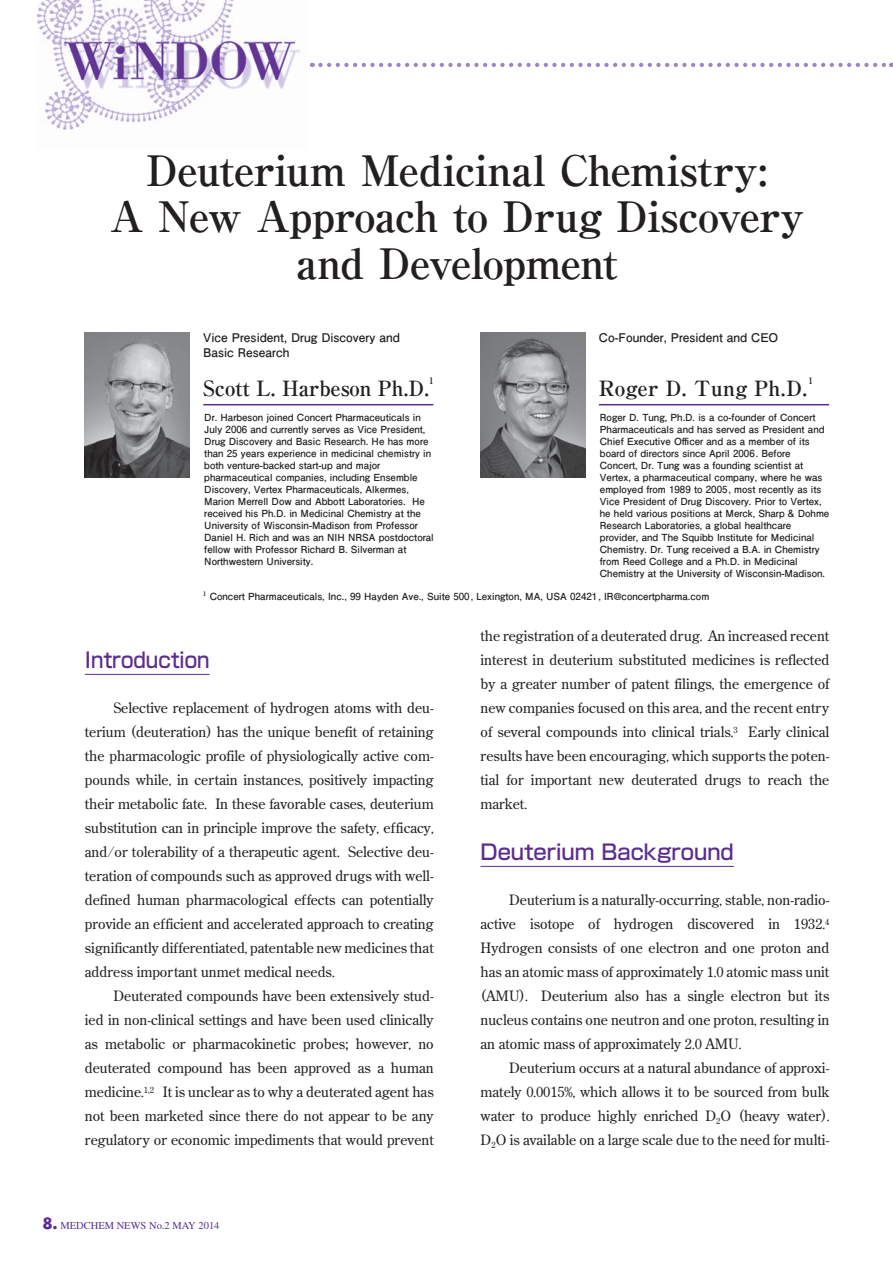
<style>
.page{position:relative;width:893px;height:1263px;background:#fff}
.page>*{position:absolute;margin:0;border:0;box-sizing:border-box;transform-origin:0 0}
.t1{font:42px/46.5px "Ryumin Pro Bold 90 pv RKSJ H";letter-spacing:-.025em;color:#231f20;text-align:center}
.t2{font:21px "Ryumin Pro Bold 90 pv RKSJ H";letter-spacing:-.01em;color:#231f20}
.t3{font:21px "Shin Go Pro Medium 90 pv RKSJ H";color:#5c2d91}
.t4{font:21px "Shin Go Pro Medium 90 pv RKSJ H";color:#5c2d91;scale:.94 1}
.t5{font:14.25px/24px "Century Old Style Std";color:#231f20}
.t6{font:12px/15px "Futo Go B101 Pro Bold 90 pv RKSJ H";color:#231f20}
.t7{font:10.5px "Times";color:#5c2d91}
.t8{font:9.75px/12px "Futo Go B101 Pro Bold 90 pv RKSJ H";color:#231f20}
.t9{font:9px "Ryumin Pro Bold 90 pv RKSJ H";color:#231f20}
.t10{font:6.3px "Ryumin Pro Bold 90 pv RKSJ H";color:#231f20}
.s1{font-family:"Ryumin Pro Regular 90 pv RKSJ H"}
.s2{font-family:"Futura";font-weight:700;font-size:15px}
</style>
<div class="page">
<svg style="left:320px;top:63px;width:572px;height:4px"></svg>
<img style="left:37px;top:0;width:263px;height:130px">
<hr style="left:85px;top:674px;width:125px;height:1px;background:#5c2d91">
<hr style="left:480px;top:866px;width:253px;height:1px;background:#5c2d91">
<hr style="left:203px;top:404px;width:230px;height:1px;background:#5c2d91">
<hr style="left:599px;top:404px;width:230px;height:1px;background:#5c2d91">
<img style="left:480px;top:333px;width:105px;height:144px">
<img style="left:85px;top:333px;width:105px;height:144px">
<h1 class="t1" style="left:110px;top:153px;width:696px">Deuterium Medicinal Chemistry:<br>A New Approach to Drug Discovery and Development</h1>
<p class="t6" style="left:203px;top:332px;width:198px">Vice President, Drug Discovery and<br>Basic Research</p>
<h2 class="t2" style="left:203px;top:381px;width:227px">Scott L. Harbeson Ph.D.</h2>
<p class="t9" style="left:429px;top:377px;width:6px">1</p>
<p class="t8" style="left:204px;top:413px;width:231px">Dr. Harbeson joined Concert Pharmaceuticals in July 2006 and currently serves as Vice President, Drug Discovery and Basic Research. He has more than 25 years experience in medicinal chemistry in both venture-backed start-up and major pharmaceutical companies, including Ensemble Discovery, Vertex Pharmaceuticals, Alkermes, Marion Merrell Dow and Abbott Laboratories. He received his Ph.D. in Medicinal Chemistry at the University of Wisconsin-Madison from Professor Daniel H. Rich and was an NIH NRSA postdoctoral fellow with Professor Richard B. Silverman at Northwestern University.</p>
<p class="t6" style="left:599px;top:332px;width:181px">Co-Founder, President and CEO</p>
<h2 class="t2" style="left:599px;top:381px;width:210px">Roger D. Tung Ph.D.</h2>
<p class="t9" style="left:808px;top:377px;width:6px">1</p>
<p class="t8" style="left:600px;top:413px;width:231px">Roger D. Tung, Ph.D. is a co-founder of Concert Pharmaceuticals and has served as President and Chief Executive Officer and as a member of its board of directors since April 2006. Before Concert, Dr. Tung was a founding scientist at Vertex, a pharmaceutical company, where he was employed from 1989 to 2005, most recently as its Vice President of Drug Discovery. Prior to Vertex, he held various positions at Merck, Sharp &amp; Dohme Research Laboratories, a global healthcare provider, and The Squibb Institute for Medicinal Chemistry. Dr. Tung received a B.A. in Chemistry from Reed College and a Ph.D. in Medicinal Chemistry at the University of Wisconsin-Madison.</p>
<p class="t10" style="left:203px;top:591px;width:5px">1</p>
<p class="t8" style="left:210px;top:592px;width:501px">Concert Pharmaceuticals, Inc., 99 Hayden Ave., Suite 500, Lexington, MA, USA 02421, IR@concertpharma.com</p>
<h2 class="t4" style="left:85px;top:652px;width:134px">Introduction</h2>
<p class="t5" style="left:85px;top:697px;width:350px"><span class="s1">　　</span>Selective replacement of hydrogen atoms with deu&shy;terium (deuteration) has the unique benefit of retaining the pharmacologic profile of physiologically active com&shy;pounds while<span class="s1">,</span> in certain instances<span class="s1">,</span> positively impacting their metabolic fate<span class="s1">.</span> In these favorable cases<span class="s1">,</span> deuterium substitution can in principle improve the safety<span class="s1">,</span> efficacy<span class="s1">, </span>and<span class="s1">/</span>or tolerability of a therapeutic agent<span class="s1">.</span> Selective deu&shy;teration of compounds such as approved drugs with well&shy;defined human pharmacological effects can potentially provide an efficient and accelerated approach to creating significantly differentiated<span class="s1">,</span> patentable new medicines that address important unmet medical needs<span class="s1">.<br>　　</span>Deuterated compounds have been extensively stud&shy;ied in non<span class="s1">-</span>clinical settings and have been used clinically as metabolic or pharmacokinetic probes; however<span class="s1">,</span> no deuterated compound has been approved as a human medicine<span class="s1">.</span><sup>1</sup><sup>,</sup><sup>2</sup> It is unclear as to why a deuterated agent has not been marketed since there do not appear to be any regulatory or economic impediments that would prevent</p>
<p class="t7" style="left:42px;top:1222px;width:179px"><span class="s2">8.</span> MEDCHEM NEWS No.2 MAY 2014</p>
<p class="t5" style="left:480px;top:625px;width:350px;text-align:justify">the registration of a deuterated drug<span class="s1">.</span> An increased recent interest in deuterium substituted medicines is reflected by a greater number of patent filings<span class="s1">,</span> the emergence of new companies focused on this area<span class="s1">,</span> and the recent entry of several compounds into clinical trials<span class="s1">.</span><sup>3</sup> Early clinical results have been encouraging<span class="s1">,</span> which supports the poten&shy;tial for important new deuterated drugs to reach the market<span class="s1">.</span></p>
<h2 class="t3" style="left:480px;top:844px;width:255px">Deuterium Background</h2>
<p class="t5" style="left:480px;top:889px;width:350px"><span class="s1">　　</span>Deuterium is a naturally<span class="s1">-</span>occurring<span class="s1">,</span> stable<span class="s1">,</span> non<span class="s1">-</span>radio&shy;active isotope of hydrogen discovered in 1932<span class="s1">.</span><sup>4<br></sup>Hydrogen consists of one electron and one proton and has an atomic mass of approximately 1<span class="s1">.</span>0 atomic mass unit (AMU)<span class="s1">.</span> Deuterium also has a single electron but its nucleus contains one neutron and one proton<span class="s1">,</span> resulting in an atomic mass of approximately 2<span class="s1">.</span>0 AMU<span class="s1">.<br>　　</span>Deuterium occurs at a natural abundance of approxi&shy;mately 0<span class="s1">.</span>0015%<span class="s1">,</span> which allows it to be sourced from bulk water to produce highly enriched D<sub>2</sub>O (heavy water)<span class="s1">.<br></span>D<sub>2</sub>O is available on a large scale due to the need for multi<span class="s1">-</span></p>
</div>
